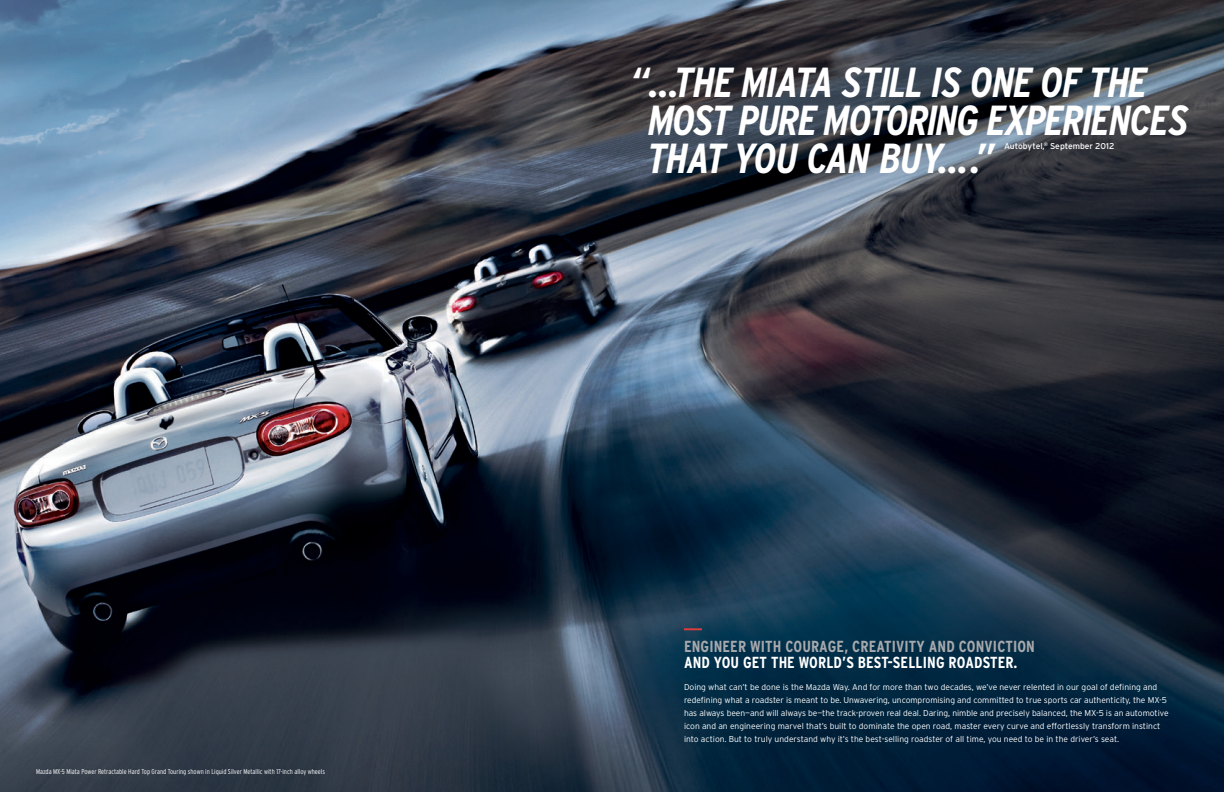
<style>
.page{position:relative;width:1224px;height:792px;background:#fff}
.page>*{position:absolute;margin:0;border:0;box-sizing:border-box;transform-origin:0 0}
.t1{font:italic 700 condensed 42px "Interstate";letter-spacing:-.03em;color:#fff}
.t2{font:700 condensed 16px "Interstate";letter-spacing:.01em;color:#a7a9ac}
.t3{font:700 condensed 16px "Interstate";letter-spacing:.01em;color:#fff}
.t4{font:300 8.5px/13px "Interstate";letter-spacing:-.005em;color:#fff}
.t5{font:8.5px "Interstate";letter-spacing:-.005em;color:#fff}
.t6{font:300 condensed 7px "Interstate";color:#fff}
</style>
<div class="page">
<img style="left:0;top:0;width:1224px;height:792px">
<svg style="left:684px;top:628px;width:18px;height:2px"></svg>
<p class="t6" style="left:36px;top:767px;width:291px">Mazda MX-5 Miata Power Retractable Hard Top Grand Touring shown in Liquid Silver Metallic with 17-inch alloy wheels</p>
<h1 class="t1" style="left:630px;top:56px;width:518px">“...THE MIATA STILL IS ONE OF THE</h1>
<h1 class="t1" style="left:630px;top:94px;width:560px">MOST PURE MOTORING EXPERIENCES</h1>
<h1 class="t1" style="left:648px;top:132px;width:349px">THAT YOU CAN BUY....”</h1>
<p class="t5" style="left:1004px;top:141px;width:112px">Autobytel,<sup>®</sup> September 2012</p>
<h2 class="t2" style="left:684px;top:637px;width:353px">ENGINEER WITH COURAGE, CREATIVITY AND CONVICTION</h2>
<h2 class="t3" style="left:684px;top:653px;width:335px">AND YOU GET THE WORLD’S BEST-SELLING ROADSTER.</h2>
<p class="t4" style="left:684px;top:681px;width:486px">Doing what can’t be done is the Mazda Way. And for more than two decades, we’ve never relented in our goal of defining and redefining what a roadster is meant to be. Unwavering, uncompromising and committed to true sports car authenticity, the MX-5 has always been—and will always be—the track-proven real deal. Daring, nimble and precisely balanced, the MX-5 is an automotive icon and an engineering marvel that’s built to dominate the open road, master every curve and effortlessly transform instinct into action. But to truly understand why it’s the best-selling roadster of all time, you need to be in the driver’s seat.</p>
</div>
